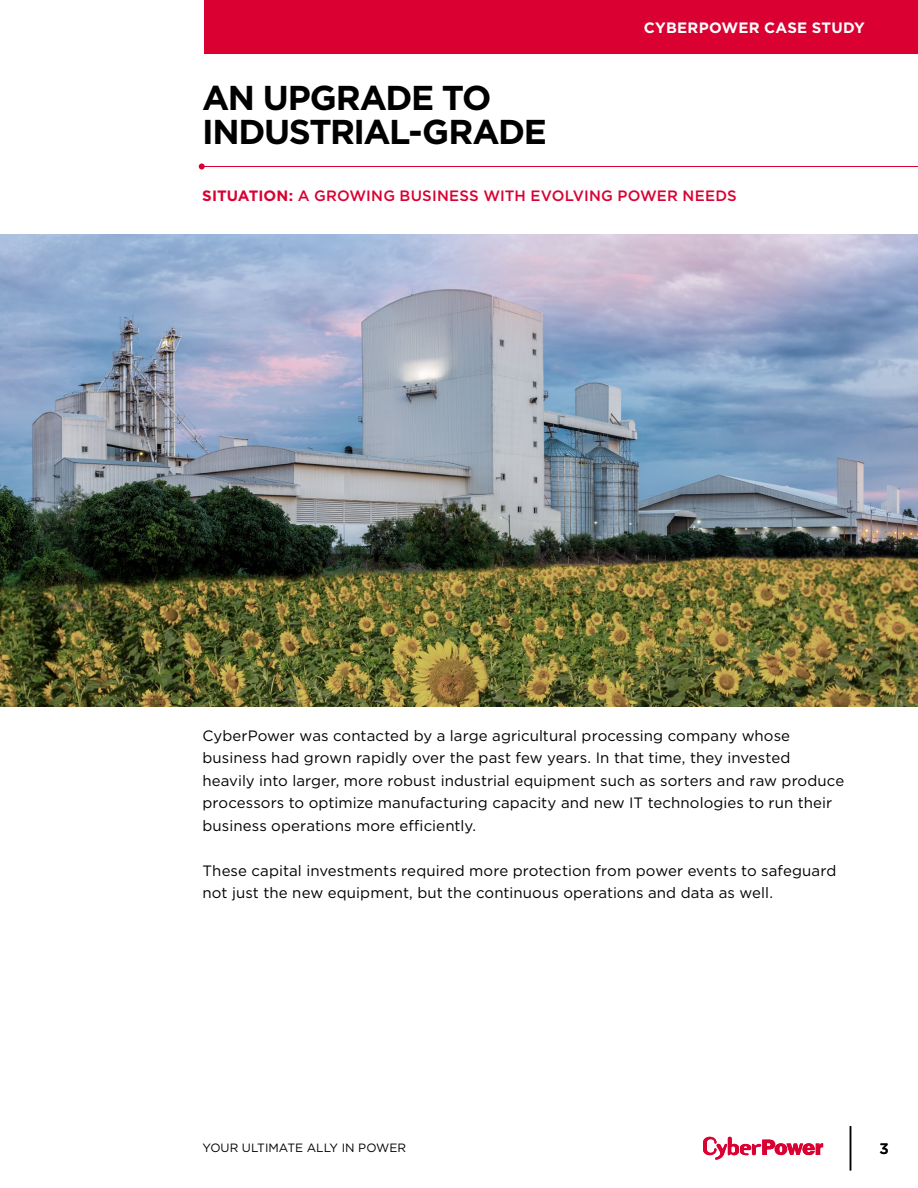
<style>
.page{position:relative;width:918px;height:1188px;background:#fff}
.page>*{position:absolute;margin:0;border:0;box-sizing:border-box;transform-origin:0 0}
.t1{font:700 34.5px/34.5px "Gotham";letter-spacing:-.04em;color:#000}
.t2{font:15px/22.5px "Gotham";letter-spacing:.005em;color:#000}
.t3{font:500 15px "Gotham";letter-spacing:.015em;color:#da0032}
.t4{font:700 15px "Gotham";letter-spacing:.015em;color:#fff}
.t5{font:500 15px "Gotham";color:#000}
.t6{font:12px "Gotham";color:#000}
.s1{font-weight:700}
</style>
<div class="page">
<div style="left:204px;top:0;width:714px;height:54px;background:#da0032"></div>
<svg style="left:703px;top:1137px;width:120px;height:23px"></svg>
<hr style="left:850px;top:1126px;width:1px;height:44px;background:#000">
<hr style="left:202px;top:166px;width:716px;height:1px;background:#da0032">
<svg style="left:199px;top:164px;width:6px;height:6px"></svg>
<img style="left:0;top:234px;width:918px;height:472px">
<h1 class="t1" style="left:202px;top:80px;width:346px">AN UPGRADE TO<br>INDUSTRIAL-GRADE</h1>
<p class="t4" style="left:644px;top:18px;width:222px">CYBERPOWER CASE STUDY</p>
<p class="t3" style="left:202px;top:186px;width:536px"><span class="s1">SITUATION:</span> A GROWING BUSINESS WITH EVOLVING POWER NEEDS</p>
<p class="t2" style="left:202px;top:724px;width:643px">CyberPower was contacted by a large agricultural processing company whose business had grown rapidly over the past few years. In that time, they invested heavily into larger, more robust industrial equipment such as sorters and raw produce processors to optimize manufacturing capacity and new IT technologies to run their business operations more efficiently.</p>
<p class="t2" style="left:202px;top:859px;width:635px">These capital investments required more protection from power events to safeguard not just the new equipment, but the continuous operations and data as well.</p>
<p class="t6" style="left:202px;top:1140px;width:205px">YOUR ULTIMATE ALLY IN POWER</p>
<p class="t5" style="left:880px;top:1139px;width:11px">3</p>
</div>
